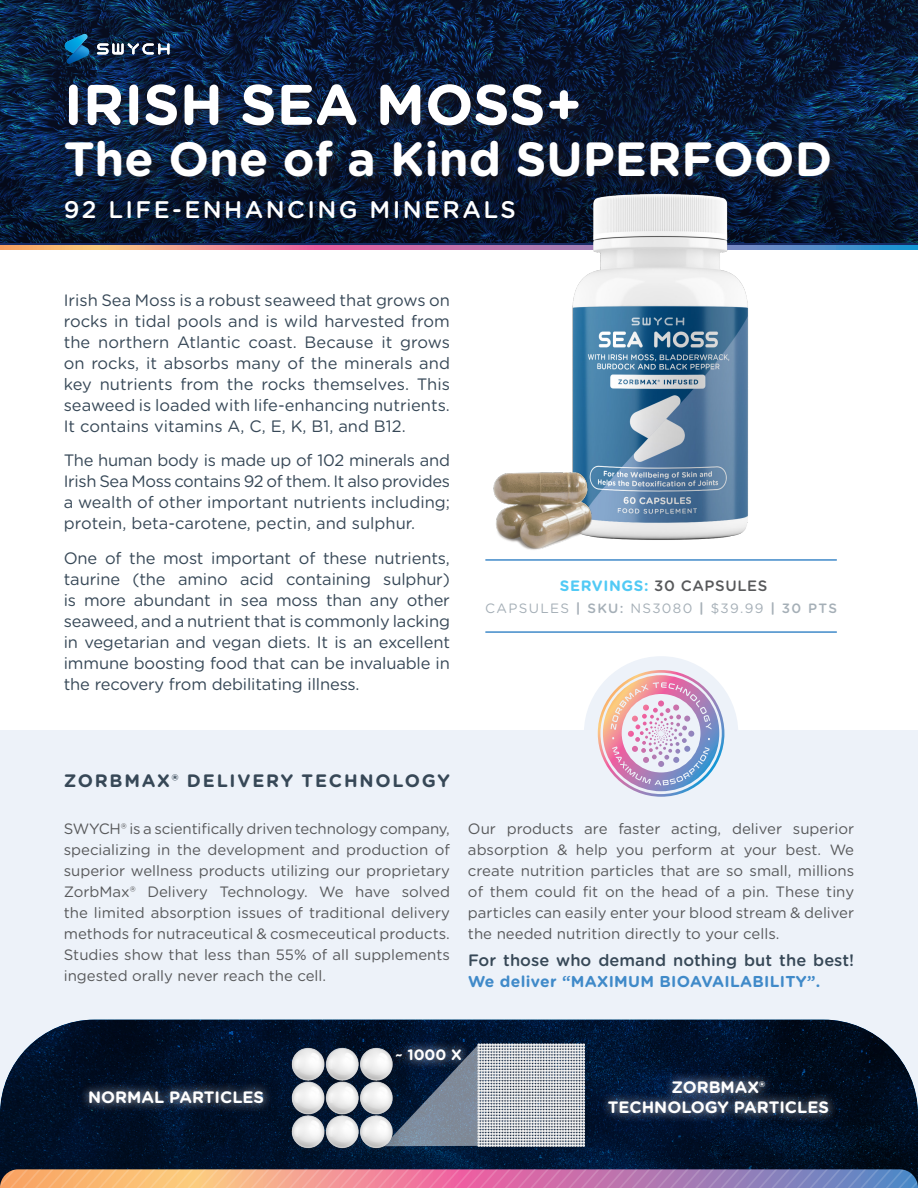
<style>
.page{position:relative;width:918px;height:1188px;background:#fff}
.page>*{position:absolute;margin:0;border:0;box-sizing:border-box;transform-origin:0 0}
.t1{font:700 57px "Gotham Rounded";color:#fff}
.t2{font:700 48px "Gotham Rounded";color:#fff}
.t3{font:500 24px "Gotham Rounded";letter-spacing:.1em;color:#fff}
.t4{font:700 18px "Gotham Rounded";letter-spacing:.1em;color:#374857}
.t5{font:16.5px/21px "Gotham Rounded";color:#374857;text-align:justify}
.t6{font:700 16.5px/19.8px "Gotham Rounded";color:#fff;text-align:center}
.t7{font:500 16.5px "Gotham Rounded";color:#374857}
.t8{font:700 15.75px "Gotham Rounded";letter-spacing:.02em;color:#408ac9}
.t9{font:15px/21px "Gotham Rounded";color:#58595b;text-align:justify}
.t10{font:500 15px "Gotham Rounded";letter-spacing:.04em;color:#58595b}
.t11{font:700 15px "Gotham Rounded";color:#fff}
.t12{font:13.5px "Gotham Rounded";letter-spacing:.1em;color:#a5afb7}
.s1{font-weight:700;color:#51caf5}
.s2{font-weight:700}
.s3{font-weight:500}
</style>
<div class="page">
<svg style="left:0;top:0;width:918px;height:146px;background:#091e3f"></svg>
<div style="left:584px;top:656px;width:154px;height:155px;background:#edf2f9;border-radius:50%"></div>
<div style="left:0;top:731px;width:918px;height:457px;background:#edf2f9"></div>
<img style="left:0;top:1020px;width:918px;height:149px">
<div style="left:80px;top:1082px;width:193px;height:31px;background:#fff;opacity:.75"></div>
<div style="left:599px;top:1072px;width:238px;height:51px;background:#fff;opacity:.75"></div>
<div style="left:387px;top:1040px;width:83px;height:30px;background:#fff;opacity:.75"></div>
<svg style="left:401px;top:1044px;width:67px;height:102px;background:#4f5f75"></svg>
<img style="left:468px;top:1032px;width:126px;height:126px">
<div style="left:290px;top:1046px;width:117px;height:116px;background:#231f20;opacity:.1"></div>
<img style="left:281px;top:1036px;width:120px;height:124px">
<svg style="left:0;top:1169px;width:918px;height:19px;background:#c88d9b"></svg>
<svg style="left:598px;top:670px;width:126px;height:127px"></svg>
<hr style="left:486px;top:631px;width:350px;height:2px;background:#408ac9">
<hr style="left:486px;top:559px;width:350px;height:2px;background:#408ac9">
<svg style="left:0;top:146px;width:918px;height:99px;background:#071733"></svg>
<svg style="left:0;top:245px;width:918px;height:4px;background:#cd8e9c"></svg>
<svg style="left:97px;top:43px;width:73px;height:12px"></svg>
<svg style="left:64px;top:34px;width:26px;height:30px"></svg>
<img style="left:67px;top:45px;width:19px;height:17px">
<div style="left:63px;top:81px;width:780px;height:109px;background:#231f20;opacity:.5"></div>
<img style="left:495px;top:142px;width:331px;height:398px">
<img style="left:485px;top:450px;width:155px;height:111px">
<h1 class="t1" style="left:64px;top:63px;width:520px">IRISH SEA MOSS+</h1>
<h2 class="t2" style="left:64px;top:124px;width:770px">The One of a Kind SUPERFOOD</h2>
<h3 class="t3" style="left:64px;top:192px;width:454px">92 LIFE-ENHANCING MINERALS</h3>
<p class="t5" style="left:64px;top:289px;width:388px">Irish Sea Moss is a robust seaweed that grows on rocks in tidal pools and is wild harvested from the northern Atlantic coast. Because it grows on rocks, it absorbs many of the minerals and key nutrients from the rocks themselves. This seaweed is loaded with life-enhancing nutrients.<br>It contains vitamins A, C, E, K, B1, and B12.</p>
<p class="t5" style="left:64px;top:449px;width:388px">The human body is made up of 102 minerals and Irish Sea Moss contains 92 of them. It also provides a wealth of other important nutrients including; protein, beta-carotene, pectin, and sulphur.</p>
<p class="t5" style="left:64px;top:547px;width:388px">One of the most important of these nutrients, taurine (the amino acid containing sulphur) is more abundant in sea moss than any other seaweed, and a nutrient that is commonly lacking in vegetarian and vegan diets. It is an excellent immune boosting food that can be invaluable in the recovery from debilitating illness.</p>
<p class="t4" style="left:64px;top:768px;width:388px">ZORBMAX® DELIVERY TECHNOLOGY</p>
<p class="t10" style="left:560px;top:575px;width:209px"><span class="s1">SERVINGS:</span> 30 CAPSULES</p>
<p class="t12" style="left:485px;top:599px;width:353px">CAPSULES <span class="s2">|</span> <span class="s3">SKU:</span> NS3080 <span class="s2">|</span> $39.99 <span class="s2">|</span> <span class="s3">30 PTS</span></p>
<p class="t9" style="left:64px;top:818px;width:388px">SWYCH® is a scientifically driven technology company, specializing in the development and production of superior wellness products utilizing our proprietary ZorbMax® Delivery Technology. We have solved the limited absorption issues of traditional delivery methods for nutraceutical &amp; cosmeceutical products.<br>Studies show that less than 55% of all supplements ingested orally never reach the cell.</p>
<p class="t9" style="left:468px;top:818px;width:388px">Our products are faster acting, deliver superior absorption &amp; help you perform at your best. We create nutrition particles that are so small, millions of them could fit on the head of a pin. These tiny particles can easily enter your blood stream &amp; deliver the needed nutrition directly to your cells.</p>
<p class="t7" style="left:468px;top:948px;width:388px">For those who demand nothing but the best!</p>
<p class="t8" style="left:468px;top:970px;width:354px">We deliver “MAXIMUM BIOAVAILABILITY”.</p>
<p class="t11" style="left:395px;top:1044px;width:68px">~ 1000 X</p>
<p class="t6" style="left:88px;top:1087px;width:178px">NORMAL PARTICLES</p>
<p class="t6" style="left:608px;top:1077px;width:223px">ZORBMAX®<br>TECHNOLOGY PARTICLES</p>
</div>
